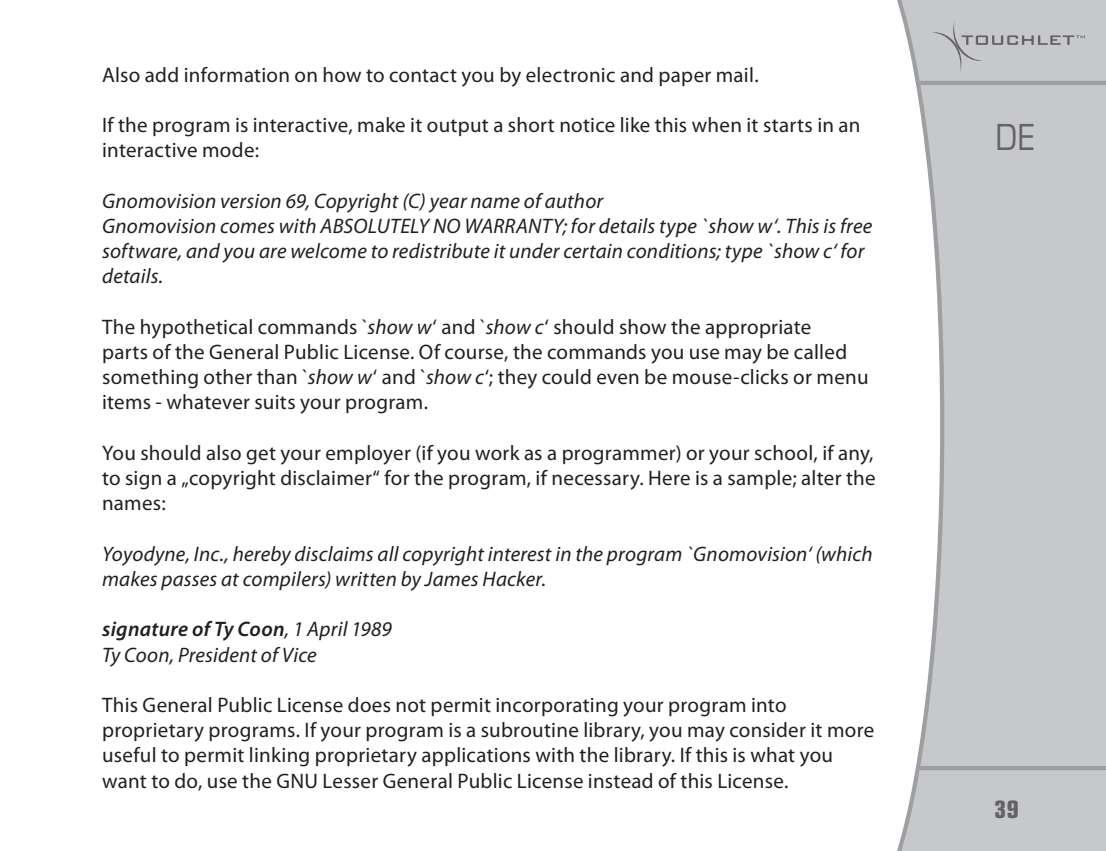
<style>
.page{position:relative;width:1106px;height:851px;background:#fff}
.page>*{position:absolute;margin:0;border:0;box-sizing:border-box;transform-origin:0 0}
.t1{font:condensed 36px "Eurostile";color:#636366}
.t2{font:700 condensed 24px "Eurostile";color:#636366}
.t3{font:21px/25.2px "Myriad Pro";letter-spacing:.01em;color:#231f20}
.t4{font:italic 21px/25.2px "Myriad Pro";letter-spacing:.01em;color:#231f20}
.s1{font-style:italic}
.s2{font-weight:600}
</style>
<div class="page">
<svg style="left:897px;top:0;width:209px;height:850px;fill:#c7c8ca"></svg>
<svg style="left:919px;top:81px;width:187px;height:4px"></svg>
<svg style="left:919px;top:765px;width:187px;height:5px"></svg>
<svg style="left:931px;top:21px;width:153px;height:51px;background:#bfc0c2"></svg>
<p class="t3" style="left:102px;top:62px;width:656px">Also add information on how to contact you by electronic and paper mail.</p>
<p class="t3" style="left:102px;top:112px;width:760px">If the program is interactive, make it output a short notice like this when it starts in an interactive mode:</p>
<p class="t4" style="left:102px;top:188px;width:771px">Gnomovision version 69, Copyright (C) year name of author<br>Gnomovision comes with ABSOLUTELY NO WARRANTY; for details type `show w‘. This is free software, and you are welcome to redistribute it under certain conditions; type `show c‘ for details.</p>
<p class="t3" style="left:102px;top:314px;width:768px">The hypothetical commands `<span class="s1">show w</span>‘ and `<span class="s1">show c</span>‘ should show the appropriate<br>parts of the General Public License. Of course, the commands you use may be called something other than `<span class="s1">show w</span>‘ and `<span class="s1">show c</span>‘; they could even be mouse-clicks or menu items - whatever suits your program.</p>
<p class="t3" style="left:102px;top:440px;width:775px;text-align:justify">You should also get your employer (if you work as a programmer) or your school, if any, to sign a „copyright disclaimer“ for the program, if necessary. Here is a sample; alter the names:</p>
<p class="t4" style="left:102px;top:540px;width:772px">Yoyodyne, Inc., hereby disclaims all copyright interest in the program `Gnomovision‘ (which makes passes at compilers) written by James Hacker.</p>
<p class="t4" style="left:102px;top:616px;width:291px"><span class="s2">signature of Ty Coon</span>, 1 April 1989<br>Ty Coon, President of Vice</p>
<p class="t3" style="left:102px;top:692px;width:773px">This General Public License does not permit incorporating your program into proprietary programs. If your program is a subroutine library, you may consider it more useful to permit linking proprietary applications with the library. If this is what you want to do, use the GNU Lesser General Public License instead of this License.</p>
<h1 class="t1" style="left:995px;top:115px;width:41px">DE</h1>
<p class="t2" style="left:994px;top:795px;width:25px">39</p>
</div>
